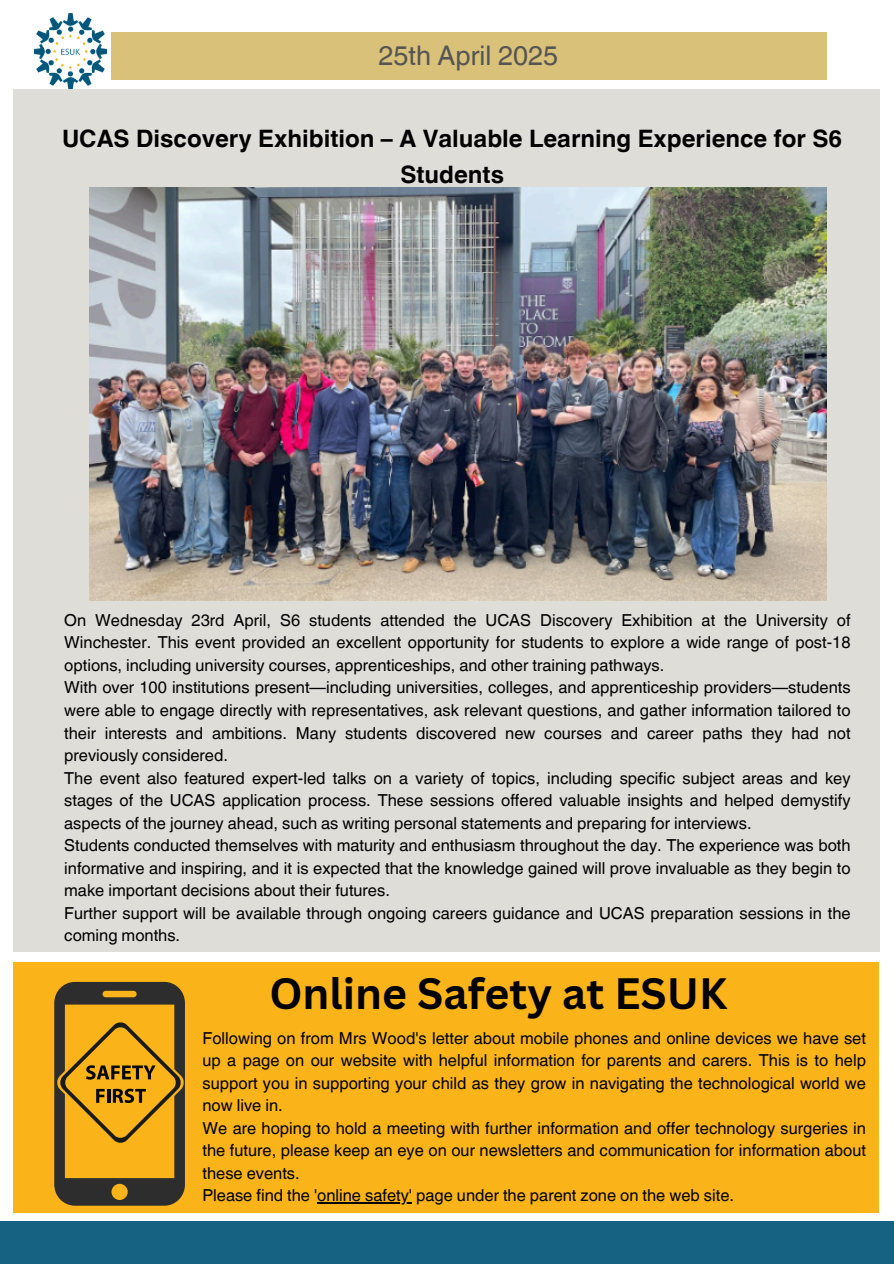
<style>
.page{position:relative;width:894px;height:1264px;background:#fff}
.page>*{position:absolute;margin:0;border:0;box-sizing:border-box;transform-origin:0 0}
.t1{font:700 42.75px "Canva Sans";color:#000}
.t2{font:27px "Helvetica World";color:#545454}
.t3{font:700 24px/36px "Helvetica World";color:#000;text-align:center}
.t4{font:16.5px/22.5px "Helvetica World";color:#000;text-align:justify}
</style>
<div class="page">
<div style="left:111px;top:32px;width:714px;height:47px;background:#d9c179"></div>
<img style="left:35px;top:13px;width:71px;height:76px">
<div style="left:0;top:1221px;width:893px;height:42px;background:#156282"></div>
<div style="left:14px;top:89px;width:865px;height:862px;background:#dfddd8"></div>
<img style="left:89px;top:187px;width:736px;height:413px">
<div style="left:14px;top:961px;width:864px;height:251px;background:#fab419"></div>
<svg style="left:54px;top:981px;width:131px;height:224px"></svg>
<hr style="left:317px;top:1202px;width:95px;height:1px;background:#000">
<h3 class="t2" style="left:378px;top:40px;width:181px">25th April 2025</h3>
<p class="t3" style="left:62px;top:118px;width:781px">UCAS Discovery Exhibition – A Valuable Learning Experience for S6<br>Students</p>
<p class="t4" style="left:64px;top:609px;width:787px">On Wednesday 23rd April, S6 students attended the UCAS Discovery Exhibition at the University of Winchester. This event provided an excellent opportunity for students to explore a wide range of post-18 options, including university courses, apprenticeships, and other training pathways.</p>
<p class="t4" style="left:64px;top:676px;width:787px">With over 100 institutions present—including universities, colleges, and apprenticeship providers—students were able to engage directly with representatives, ask relevant questions, and gather information tailored to their interests and ambitions. Many students discovered new courses and career paths they had not previously considered.</p>
<p class="t4" style="left:64px;top:766px;width:787px">The event also featured expert-led talks on a variety of topics, including specific subject areas and key stages of the UCAS application process. These sessions offered valuable insights and helped demystify aspects of the journey ahead, such as writing personal statements and preparing for interviews.</p>
<p class="t4" style="left:64px;top:834px;width:787px">Students conducted themselves with maturity and enthusiasm throughout the day. The experience was both informative and inspiring, and it is expected that the knowledge gained will prove invaluable as they begin to make important decisions about their futures.</p>
<p class="t4" style="left:64px;top:901px;width:787px">Further support will be available through ongoing careers guidance and UCAS preparation sessions in the coming months.</p>
<p class="t1" style="left:269px;top:962px;width:459px">Online Safety at ESUK</p>
<p class="t4" style="left:202px;top:1026px;width:664px">Following on from Mrs Wood's letter about mobile phones and online devices we have set up a page on our website with helpful information for parents and carers. This is to help support you in supporting your child as they grow in navigating the technological world we now live in.</p>
<h1 class="t4" style="left:202px;top:1116px;width:664px">We are hoping to hold a meeting with further information and offer technology surgeries in the future, please keep an eye on our newsletters and communication for information about these events.</h1>
<p class="t4" style="left:202px;top:1184px;width:533px">Please find the 'online safety' page under the parent zone on the web site.</p>
</div>
